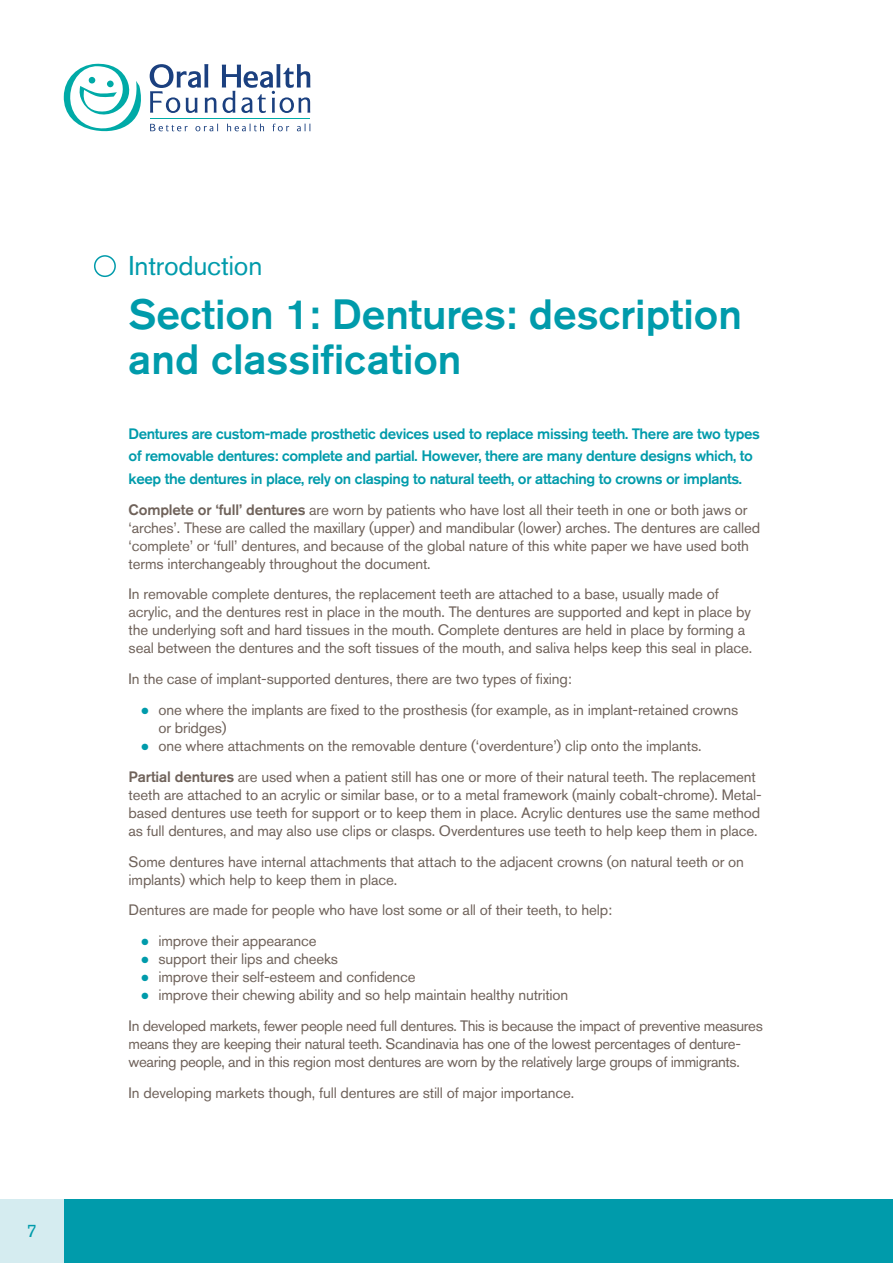
<style>
.page{position:relative;width:893px;height:1263px;background:#fff}
.page>*{position:absolute;margin:0;border:0;box-sizing:border-box;transform-origin:0 0}
.OHF_Header{font:500 42px/45px "Akzidenz Grotesk Pro";color:#009bab}
.OHF_Section_Head{font:27px "Akzidenz Grotesk Pro";letter-spacing:-.01em;color:#009bab}
.t1{font:18px "Akzidenz Grotesk Pro";color:#009bab}
.OHF_Body_Copy{font:15px/18px "Akzidenz Grotesk Pro";letter-spacing:-.01em;color:#6f625a}
.OHF_Lead_Para{font:500 15px/22.5px "Akzidenz Grotesk Pro";letter-spacing:-.025em;color:#009bab}
.s1{font-weight:500}
.s2{color:#009bab}
</style>
<div class="page">
<div style="left:0;top:1199px;width:893px;height:64px;background:#009bab"></div>
<div style="left:0;top:1199px;width:63px;height:64px;background:#d5ecf0"></div>
<svg style="left:64px;top:64px;width:246px;height:67px"></svg>
<hr style="left:150px;top:118px;width:160px;height:1px;background:#00aaa7">
<div style="left:94px;top:255px;width:22px;height:22px;border:2px solid #009bab;border-radius:50%"></div>
<p class="t1" style="left:27px;top:1218px;width:12px">7</p>
<p class="OHF_Section_Head" style="left:129px;top:248px;width:135px">Introduction</p>
<p class="OHF_Header" style="left:129px;top:291px;width:615px">Section 1: Dentures: description and classification</p>
<p class="OHF_Lead_Para" style="left:129px;top:422px;width:633px">Dentures are custom-made prosthetic devices used to replace missing teeth. There are two types of removable dentures: complete and partial. However, there are many denture designs which, to keep the dentures in place, rely on clasping to natural teeth, or attaching to crowns or implants.</p>
<p class="OHF_Body_Copy" style="left:129px;top:500px;width:633px"><span class="s1">Complete or ‘full’ dentures</span> are worn by patients who have lost all their teeth in one or both jaws or ‘arches’. These are called the maxillary (upper) and mandibular (lower) arches. The dentures are called ‘complete’ or ‘full’ dentures, and because of the global nature of this white paper we have used both terms interchangeably throughout the document.</p>
<p class="OHF_Body_Copy" style="left:129px;top:585px;width:625px">In removable complete dentures, the replacement teeth are attached to a base, usually made of acrylic, and the dentures rest in place in the mouth. The dentures are supported and kept in place by the underlying soft and hard tissues in the mouth. Complete dentures are held in place by forming a seal between the dentures and the soft tissues of the mouth, and saliva helps keep this seal in place.</p>
<p class="OHF_Body_Copy" style="left:129px;top:670px;width:445px">In the case of implant-supported dentures, there are two types of fixing:</p>
<p class="OHF_Body_Copy" style="left:158px;top:701px;width:582px;text-indent:-17px"><span class="s2">●</span> one where the implants are fixed to the prosthesis (for example, as in implant-retained crowns or bridges)</p>
<p class="OHF_Body_Copy" style="left:141px;top:737px;width:562px"><span class="s2">●</span> one where attachments on the removable denture (‘overdenture’) clip onto the implants.</p>
<p class="OHF_Body_Copy" style="left:129px;top:767px;width:635px"><span class="s1">Partial dentures</span> are used when a patient still has one or more of their natural teeth. The replacement teeth are attached to an acrylic or similar base, or to a metal framework (mainly cobalt-chrome). Metal&shy;based dentures use teeth for support or to keep them in place. Acrylic dentures use the same method as full dentures, and may also use clips or clasps. Overdentures use teeth to help keep them in place.</p>
<p class="OHF_Body_Copy" style="left:129px;top:852px;width:617px">Some dentures have internal attachments that attach to the adjacent crowns (on natural teeth or on implants) which help to keep them in place.</p>
<p class="OHF_Body_Copy" style="left:129px;top:901px;width:485px">Dentures are made for people who have lost some or all of their teeth, to help:</p>
<p class="OHF_Body_Copy" style="left:141px;top:932px;width:177px"><span class="s2">●</span> improve their appearance</p>
<p class="OHF_Body_Copy" style="left:141px;top:950px;width:198px"><span class="s2">●</span> support their lips and cheeks</p>
<p class="OHF_Body_Copy" style="left:141px;top:968px;width:276px"><span class="s2">●</span> improve their self-esteem and confidence</p>
<p class="OHF_Body_Copy" style="left:141px;top:986px;width:428px"><span class="s2">●</span> improve their chewing ability and so help maintain healthy nutrition</p>
<p class="OHF_Body_Copy" style="left:129px;top:1016px;width:636px">In developed markets, fewer people need full dentures. This is because the impact of preventive measures means they are keeping their natural teeth. Scandinavia has one of the lowest percentages of denture&shy;wearing people, and in this region most dentures are worn by the relatively large groups of immigrants.</p>
<p class="OHF_Body_Copy" style="left:129px;top:1083px;width:447px">In developing markets though, full dentures are still of major importance.</p>
</div>
